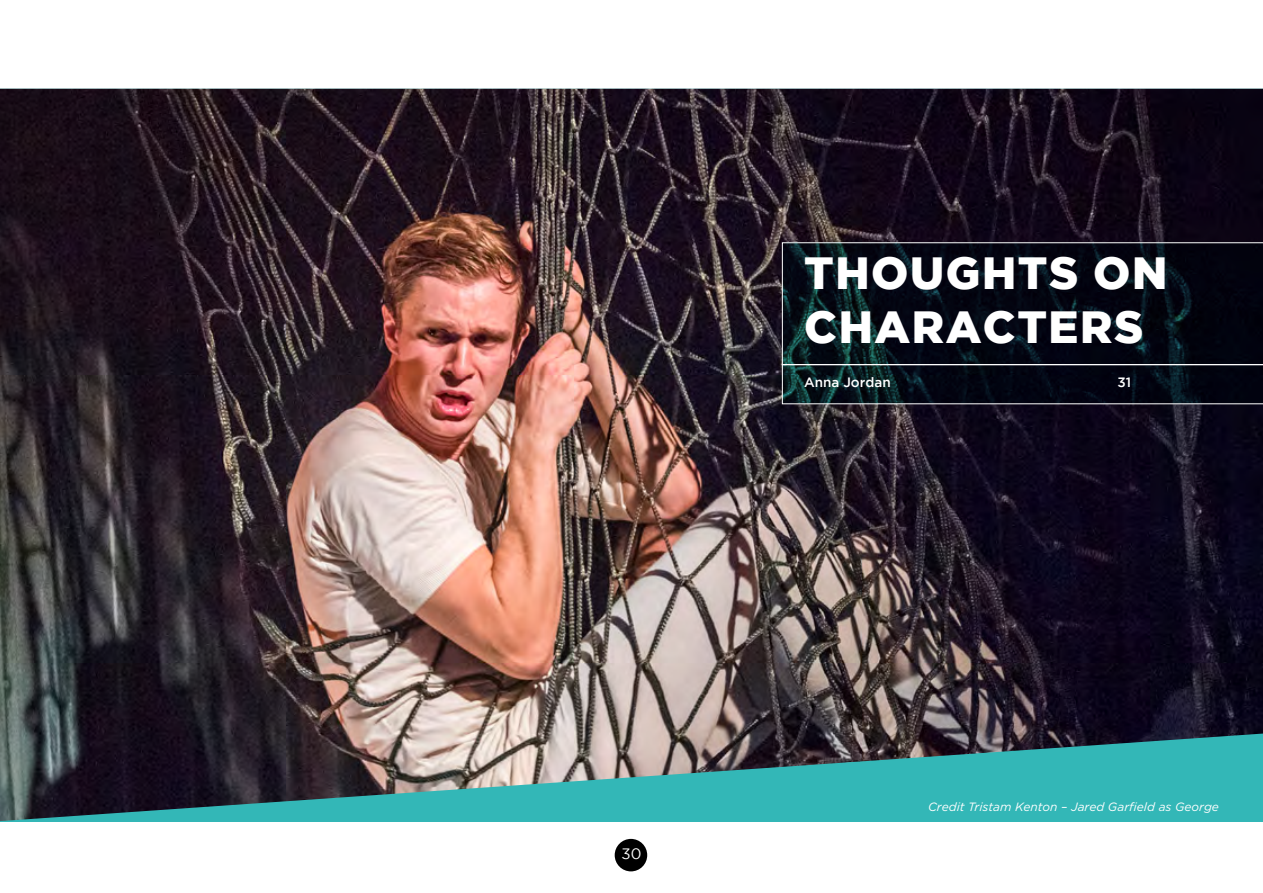
<style>
.page{position:relative;width:1263px;height:893px;background:#fff}
.page>*{position:absolute;margin:0;border:0;box-sizing:border-box;transform-origin:0 0}
.t1{font:900 45px/54px "Gotham";letter-spacing:.035em;color:#fff}
.t2{font:15px "Gotham";color:#fff}
.t3{font:500 13.5px "Gotham";color:#fff}
.t4{font:italic 12px "Gotham";color:#fff}
</style>
<div class="page">
<div style="left:615px;top:839px;width:32px;height:32px;background:#000;border-radius:50%"></div>
<img style="left:0;top:89px;width:1263px;height:732px">
<svg style="left:782px;top:242px;width:481px;height:122px;background:#070d17"></svg>
<svg style="left:782px;top:364px;width:481px;height:40px;background:#111923"></svg>
<div style="left:919px;top:793px;width:314px;height:29px;background:#33b7b7"></div>
<h1 class="t1" style="left:804px;top:245px;width:365px">THOUGHTS ON<br>CHARACTERS</h1>
<p class="t3" style="left:804px;top:375px;width:88px">Anna Jordan</p>
<p class="t3" style="left:1117px;top:375px;width:15px">31</p>
<p class="t2" style="left:621px;top:845px;width:21px">30</p>
<p class="t4" style="left:928px;top:799px;width:292px">Credit Tristam Kenton – Jared Garfield as George</p>
</div>
